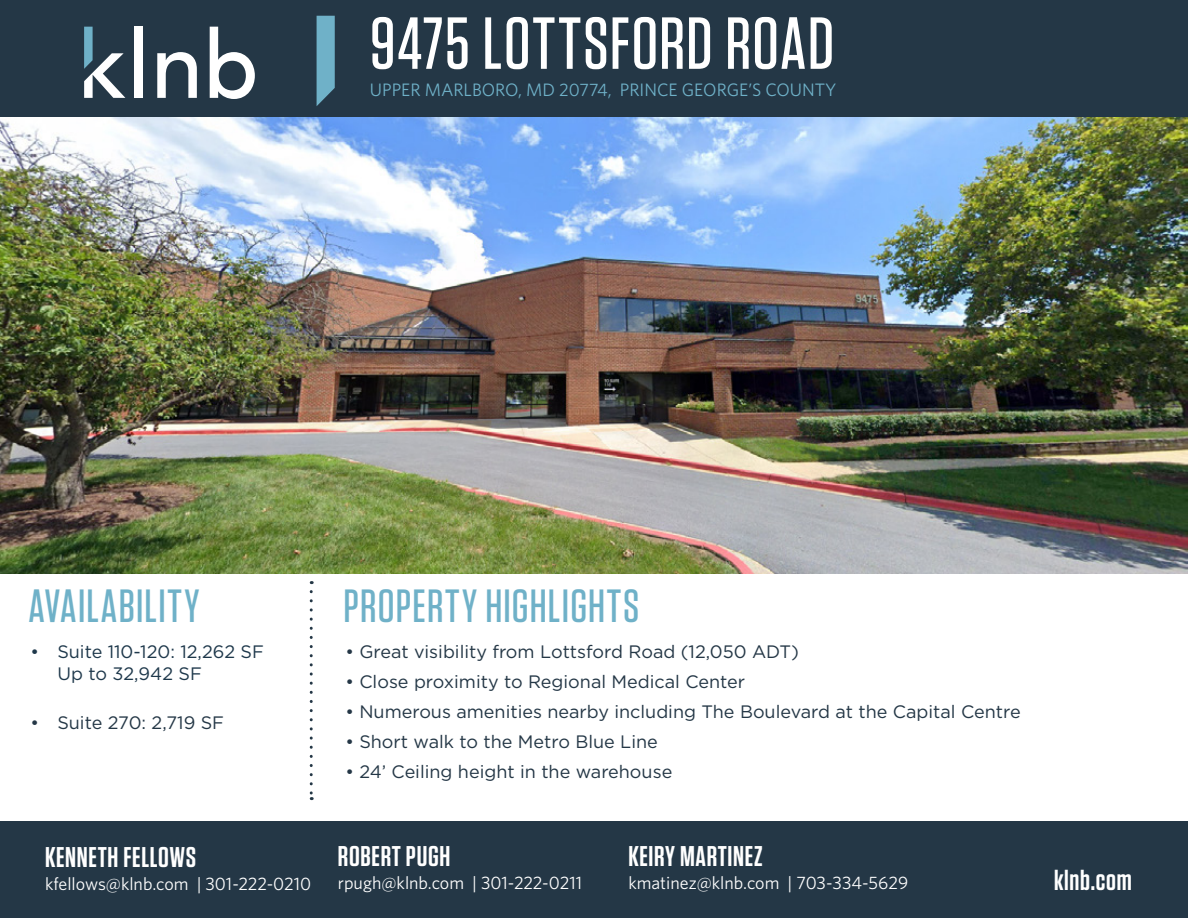
<style>
.page{position:relative;width:1188px;height:918px;background:#fff}
.page>*{position:absolute;margin:0;border:0;box-sizing:border-box;transform-origin:0 0}
.t1{font:500 73.5px "Tungsten";letter-spacing:.02em;color:#fff}
.t2{font:500 46.5px "Tungsten";letter-spacing:.025em;color:#6fb1c8}
.t3{font:600 28.5px "Tungsten";letter-spacing:.025em;color:#fff}
.t4{font:18px "Gotham";color:#243746}
.t5{font:18px "Whitney";color:#fff}
.t6{font:18px "Whitney";color:#6fb1c8}
.t7{font:18px/21.6px "Gotham";color:#1e384b}
</style>
<div class="page">
<div style="left:0;top:822px;width:1188px;height:96px;background:#243746"></div>
<div style="left:0;top:0;width:1188px;height:122px;background:#243746"></div>
<svg style="left:317px;top:16px;width:18px;height:90px;background:#66a3b9"></svg>
<svg style="left:84px;top:27px;width:41px;height:71px"></svg>
<div style="left:135px;top:27px;width:8px;height:71px;background:#fff"></div>
<svg style="left:157px;top:52px;width:40px;height:46px"></svg>
<svg style="left:210px;top:27px;width:45px;height:72px"></svg>
<img style="left:0;top:118px;width:1188px;height:455px">
<svg style="left:310px;top:592px;width:3px;height:208px"></svg>
<h1 class="t1" style="left:370px;top:5px;width:466px">9475 LOTTSFORD ROAD</h1>
<p class="t6" style="left:370px;top:77px;width:468px">UPPER MARLBORO, MD 20774, PRINCE GEORGE’S COUNTY</p>
<h2 class="t2" style="left:28px;top:581px;width:172px">AVAILABILITY</h2>
<p class="t7" style="left:57px;top:641px;width:208px;text-indent:-27px">• Suite 110-120: 12,262 SF<br>Up to 32,942 SF</p>
<p class="t4" style="left:30px;top:711px;width:195px">• Suite 270: 2,719 SF</p>
<h3 class="t3" style="left:45px;top:842px;width:152px">KENNETH FELLOWS</h3>
<p class="t5" style="left:45px;top:872px;width:268px">kfellows@klnb.com | 301-222-0210</p>
<h2 class="t2" style="left:344px;top:581px;width:297px">PROPERTY HIGHLIGHTS</h2>
<p class="t4" style="left:345px;top:640px;width:455px">• Great visibility from Lottsford Road (12,050 ADT)</p>
<p class="t4" style="left:345px;top:670px;width:401px">• Close proximity to Regional Medical Center</p>
<p class="t4" style="left:345px;top:700px;width:677px">• Numerous amenities nearby including The Boulevard at the Capital Centre</p>
<p class="t4" style="left:345px;top:730px;width:314px">• Short walk to the Metro Blue Line</p>
<p class="t4" style="left:345px;top:760px;width:328px">• 24’ Ceiling height in the warehouse</p>
<h3 class="t3" style="left:338px;top:841px;width:114px">ROBERT PUGH</h3>
<p class="t5" style="left:338px;top:871px;width:246px">rpugh@klnb.com | 301-222-0211</p>
<h3 class="t3" style="left:628px;top:841px;width:136px">KEIRY MARTINEZ</h3>
<p class="t5" style="left:628px;top:871px;width:281px">kmatinez@klnb.com | 703-334-5629</p>
<h3 class="t3" style="left:1054px;top:865px;width:79px">klnb.com</h3>
</div>
